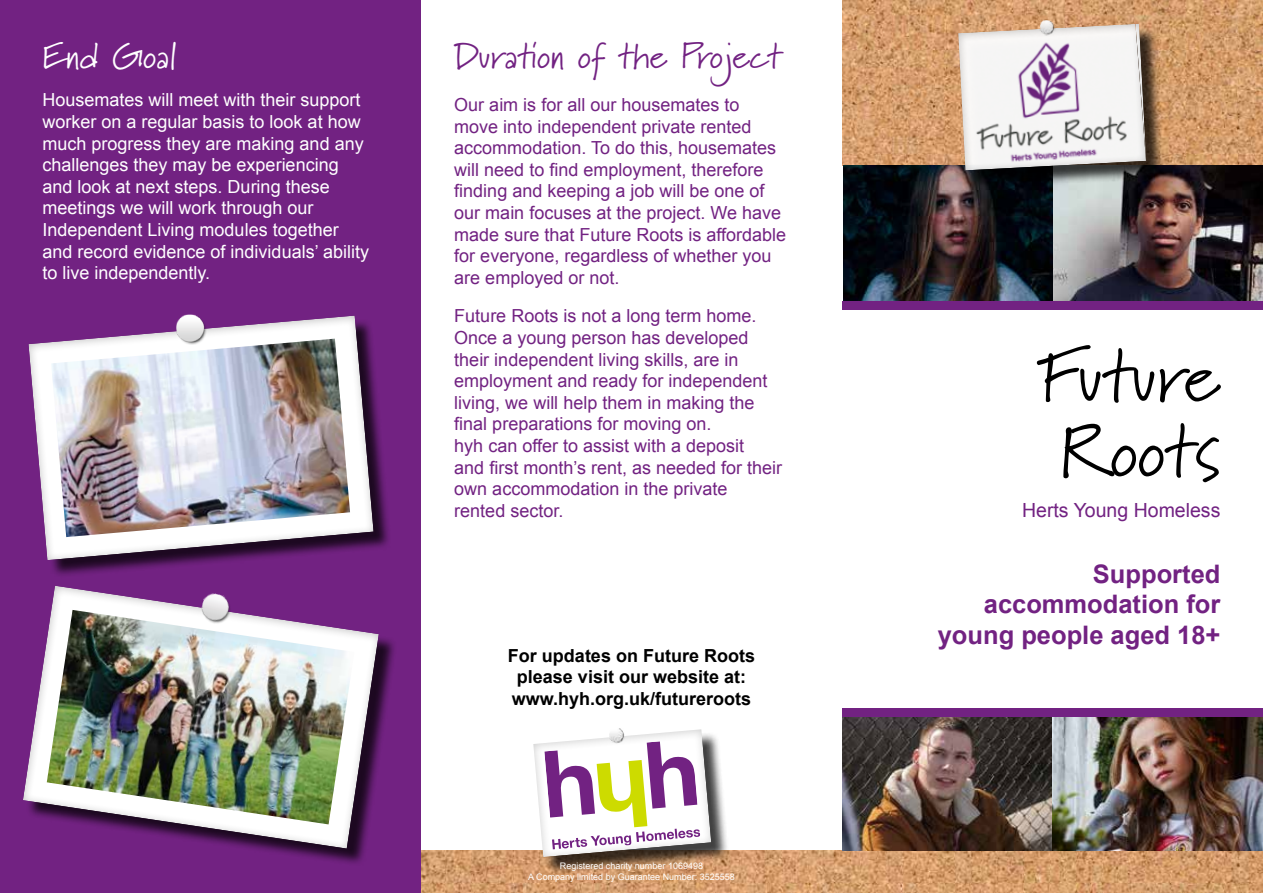
<style>
.page{position:relative;width:1263px;height:893px;background:#fff}
.page>*{position:absolute;margin:0;border:0;box-sizing:border-box;transform-origin:0 0}
.t1{font:75px/75px "Marydale";color:#000}
.t2{font:36px "Marydale";color:#722282}
.t3{font:36px "Marydale";color:#fff}
.t4{font:700 25.5px/30.6px "Arial";color:#722282;text-align:right}
.t5{font:19.5px "Arial";color:#722282}
.t6{font:18px/21.6px "Arial";color:#722282}
.t7{font:18px/21.6px "Arial";color:#fff}
.t8{font:700 18px/21.6px "Arial";color:#000}
.t9{font:9px/10.8px "Arial";color:#fff;text-align:center}
</style>
<div class="page">
<div style="left:0;top:0;width:421px;height:893px;background:#722282"></div>
<img style="left:842px;top:0;width:421px;height:302px">
<img style="left:421px;top:850px;width:842px;height:43px">
<div style="left:536px;top:732px;width:193px;height:143px;background:#000;opacity:.75"></div>
<svg style="left:531px;top:729px;width:182px;height:130px"></svg>
<img style="left:609px;top:728px;width:16px;height:15px">
<img style="left:842px;top:716px;width:421px;height:134px">
<div style="left:961px;top:26px;width:203px;height:162px;background:#000;opacity:.75"></div>
<svg style="left:957px;top:22px;width:190px;height:149px"></svg>
<img style="left:1039px;top:20px;width:17px;height:17px">
<div style="left:31px;top:318px;width:361px;height:261px;background:#000;opacity:.75"></div>
<svg style="left:28px;top:315px;width:347px;height:246px"></svg>
<div style="left:26px;top:588px;width:371px;height:279px;background:#000;opacity:.75"></div>
<svg style="left:23px;top:586px;width:357px;height:263px"></svg>
<img style="left:176px;top:314px;width:31px;height:25px">
<img style="left:198px;top:591px;width:37px;height:19px">
<div style="left:842px;top:302px;width:421px;height:8px;background:#722282"></div>
<div style="left:842px;top:708px;width:421px;height:8px;background:#722282"></div>
<img style="left:51px;top:339px;width:299px;height:198px">
<img style="left:47px;top:610px;width:307px;height:214px">
<h2 class="t3" style="left:43px;top:34px;width:136px">End Goal</h2>
<p class="t7" style="left:43px;top:89px;width:328px">Housemates will meet with their support worker on a regular basis to look at how much progress they are making and any challenges they may be experiencing and look at next steps. During these meetings we will work through our Independent Living modules together and record evidence of individuals’ ability to live independently.</p>
<h2 class="t2" style="left:454px;top:34px;width:329px">Duration of the Project</h2>
<p class="t6" style="left:454px;top:94px;width:333px">Our aim is for all our housemates to move into independent private rented accommodation. To do this, housemates will need to find employment, therefore finding and keeping a job will be one of our main focuses at the project. We have made sure that Future Roots is affordable for everyone, regardless of whether you are employed or not.</p>
<p class="t6" style="left:454px;top:305px;width:329px">Future Roots is not a long term home.<br>Once a young person has developed their independent living skills, are in employment and ready for independent living, we will help them in making the final preparations for moving on.<br>hyh can offer to assist with a deposit<br>and first month’s rent, as needed for their own accommodation in the private rented sector.</p>
<p class="t8" style="left:508px;top:645px;width:249px">For updates on Future Roots please visit our website at: www.hyh.org.uk/futureroots</p>
<p class="t9" style="left:528px;top:861px;width:208px">Registered charity number 1069498<br>A Company limited by Guarantee Number: 3525558</p>
<h1 class="t1" style="left:1038px;top:338px;width:184px">Future<br>Roots</h1>
<p class="t5" style="left:1022px;top:497px;width:200px">Herts Young Homeless</p>
<h3 class="t4" style="left:938px;top:559px;width:284px">Supported accommodation for young people aged 18+</h3>
</div>
